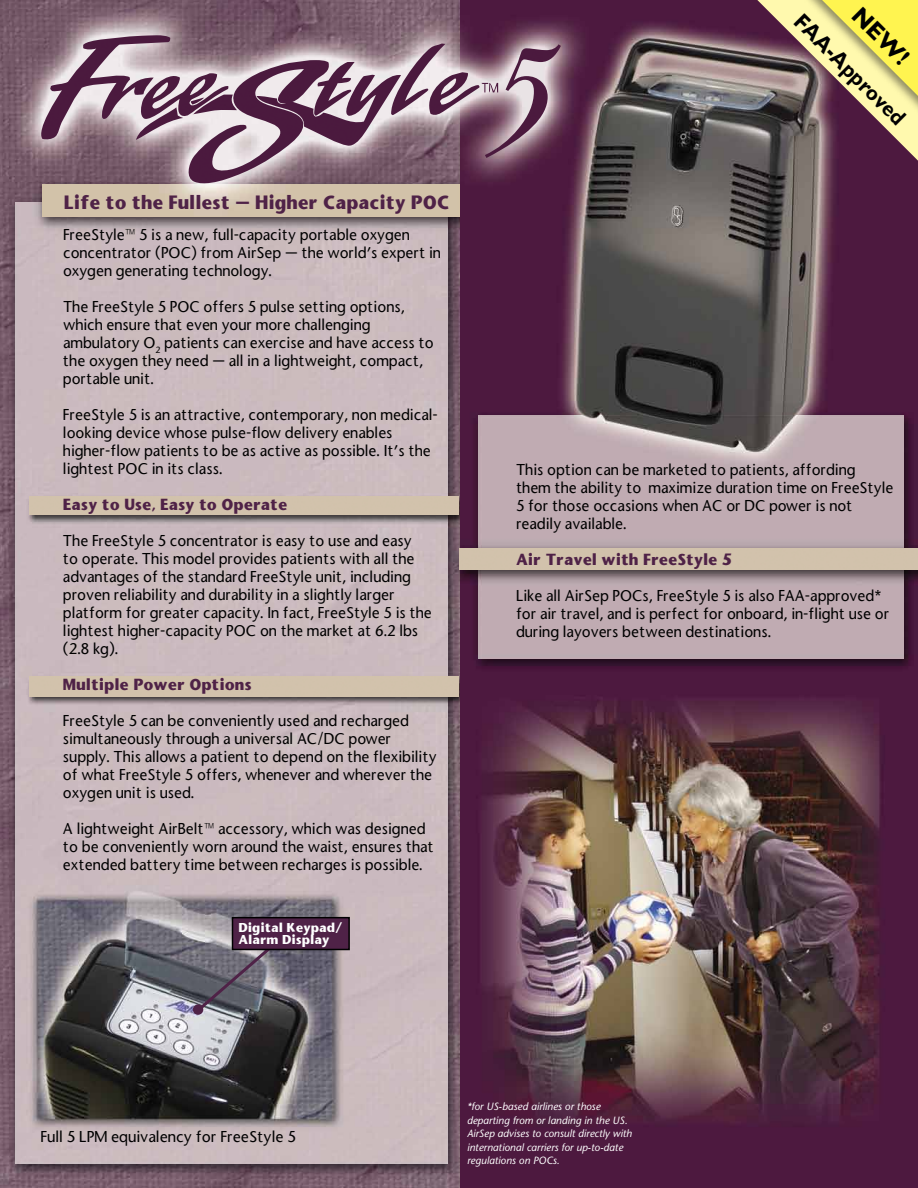
<style>
.page{position:relative;width:918px;height:1188px;background:#fff}
.page>*{position:absolute;margin:0;border:0;box-sizing:border-box;transform-origin:0 0}
.t1{font:700 24px "Gentle Sans";color:#000}
.t2{font:700 22.5px "Gentle Sans";color:#000;scale:.92 1}
.t3{font:700 18px "Stone Sans";color:#4f2247;scale:.93 1}
.t4{font:500 15px/18px "Stone Sans";color:#000;scale:.95 1}
.t5{font:700 15px "Stone Sans";color:#4f2247;scale:.95 1}
.t6{font:500 15px "Stone Sans";color:#000}
.t7{font:700 12px/12px "Stone Sans";color:#fff}
.t8{font:italic 10.5px/13.5px "Stone Sans";color:#fff}
</style>
<div class="page">
<img style="left:0;top:0;width:460px;height:1188px">
<img style="left:15px;top:202px;width:432px;height:961px">
<img style="left:43px;top:185px;width:417px;height:31px">
<div style="left:30px;top:677px;width:429px;height:19px;background:#d2c2ac"></div>
<div style="left:30px;top:496px;width:429px;height:19px;background:#d2c2ac"></div>
<img style="left:460px;top:0;width:458px;height:1188px">
<img style="left:479px;top:415px;width:424px;height:243px">
<div style="left:459px;top:549px;width:459px;height:20px;background:#d2c2ac"></div>
<img style="left:36px;top:35px;width:525px;height:150px">
<div style="left:193px;top:1004px;width:10px;height:11px;background:#4f2247;border-radius:50%"></div>
<svg style="left:195px;top:933px;width:91px;height:80px;background:#716f79"></svg>
<div style="left:233px;top:918px;width:116px;height:31px;background:#4f2247"></div>
<div style="left:232px;top:917px;width:118px;height:33px;border:2px solid #000"></div>
<svg style="left:757px;top:0;width:161px;height:161px;background:#ad9b6e"></svg>
<p class="t3" style="left:64px;top:191px;width:416px">Life to the Fullest — Higher Capacity POC</p>
<p class="t4" style="left:63px;top:226px;width:399px">FreeStyle™ 5 is a new, full-capacity portable oxygen concentrator (POC) from AirSep — the world’s expert in oxygen generating technology.</p>
<p class="t4" style="left:63px;top:298px;width:392px">The FreeStyle 5 POC offers 5 pulse setting options, which ensure that even your more challenging ambulatory O<sub>2</sub> patients can exercise and have access to the oxygen they need — all in a lightweight, compact, portable unit.</p>
<p class="t4" style="left:63px;top:406px;width:396px">FreeStyle 5 is an attractive, contemporary, non medical&shy;looking device whose pulse-flow delivery enables higher-flow patients to be as active as possible. It’s the lightest POC in its class.</p>
<p class="t5" style="left:63px;top:494px;width:238px">Easy to Use, Easy to Operate</p>
<p class="t4" style="left:63px;top:532px;width:390px">The FreeStyle 5 concentrator is easy to use and easy<br>to operate. This model provides patients with all the advantages of the standard FreeStyle unit, including proven reliability and durability in a slightly larger platform for greater capacity. In fact, FreeStyle 5 is the lightest higher-capacity POC on the market at 6.2 lbs (2.8 kg).</p>
<p class="t5" style="left:63px;top:674px;width:200px">Multiple Power Options</p>
<p class="t4" style="left:63px;top:712px;width:395px">FreeStyle 5 can be conveniently used and recharged simultaneously through a universal AC/DC power supply. This allows a patient to depend on the flexibility of what FreeStyle 5 offers, whenever and wherever the oxygen unit is used.</p>
<p class="t4" style="left:63px;top:820px;width:392px">A lightweight AirBelt™ accessory, which was designed to be conveniently worn around the waist, ensures that extended battery time between recharges is possible.</p>
<p class="t7" style="left:239px;top:922px;width:106px">Digital Keypad/<br>Alarm Display</p>
<h1 class="t1" style="left:866px;top:1px;width:72px;rotate:45deg">NEW!</h1>
<h2 class="t2" style="left:807px;top:8px;width:162px;rotate:45deg">FAA-Approved</h2>
<p class="t4" style="left:516px;top:461px;width:399px">This option can be marketed to patients, affording them the ability to maximize duration time on FreeStyle 5 for those occasions when AC or DC power is not readily available.</p>
<p class="t5" style="left:516px;top:549px;width:229px">Air Travel with FreeStyle 5</p>
<p class="t4" style="left:516px;top:587px;width:394px">Like all AirSep POCs, FreeStyle 5 is also FAA-approved* for air travel, and is perfect for onboard, in-flight use or during layovers between destinations.</p>
<p class="t6" style="left:40px;top:1127px;width:257px">Full 5 LPM equivalency for FreeStyle 5</p>
<p class="t8" style="left:467px;top:1100px;width:166px">*for US-based airlines or those departing from or landing in the US.<br>AirSep advises to consult directly with international carriers for up-to-date regulations on POCs.</p>
</div>
